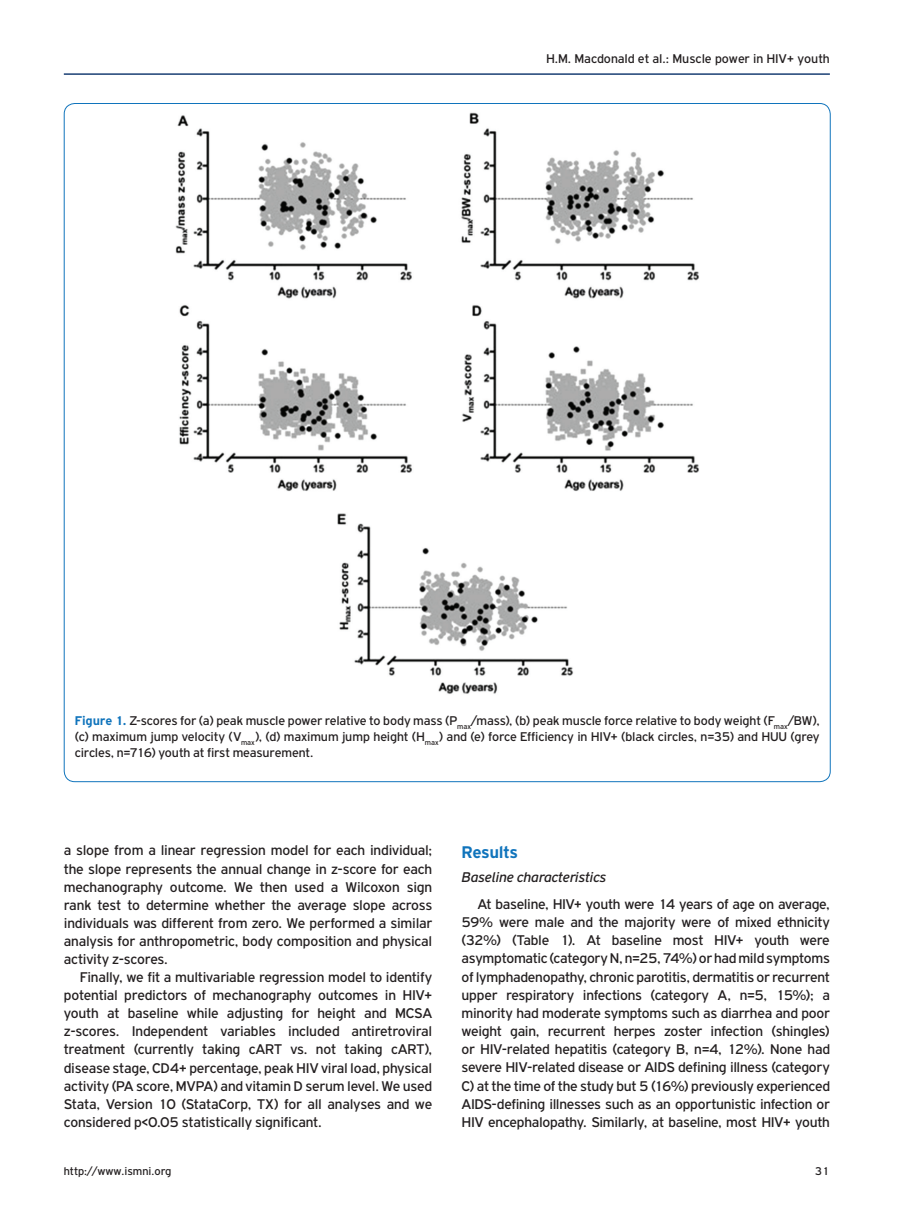
<style>
.page{position:relative;width:915px;height:1212px;background:#fff}
.page>*{position:absolute;margin:0;border:0;box-sizing:border-box;transform-origin:0 0}
.t1{font:700 18px "PF Highway Gothic";letter-spacing:-.025em;color:#1074bc}
.t2{font:15px/18.1px "PF Highway Gothic";letter-spacing:-.015em;color:#231f20;text-align:justify}
.t3{font:italic 15px "PF Highway Gothic";letter-spacing:-.015em;color:#231f20}
.t4{font:13.5px/16.2px "PF Highway Gothic";letter-spacing:-.005em;color:#231f20;text-align:justify}
.t5{font:12px "PF Highway Gothic";color:#231f20}
.s1{font-weight:700;color:#1074bc}
</style>
<div class="page">
<hr style="left:64px;top:73px;width:765px;height:2px;background:#1a3f74">
<img style="left:175px;top:112px;width:524px;height:582px">
<p class="t4" style="left:546px;top:50px;width:285px">H.M. Macdonald et al.: Muscle power in HIV+ youth</p>
<p class="t4" style="left:75px;top:712px;width:746px"><span class="s1">Figure 1.</span> Z-scores for (a) peak muscle power relative to body mass (P<sub>max</sub>/mass), (b) peak muscle force relative to body weight (F<sub>max</sub>/BW), (c) maximum jump velocity (V<sub>max</sub>), (d) maximum jump height (H<sub>max</sub>) and (e) force Efficiency in HIV+ (black circles, n=35) and HUU (grey circles, n=716) youth at first measurement.</p>
<p class="t2" style="left:64px;top:841px;width:370px">a slope from a linear regression model for each individual; the slope represents the annual change in z-score for each mechanography outcome. We then used a Wilcoxon sign rank test to determine whether the average slope across individuals was different from zero. We performed a similar analysis for anthropometric, body composition and physical activity z-scores.</p>
<p class="t2" style="left:64px;top:968px;width:370px;text-indent:16px">Finally, we fit a multivariable regression model to identify potential predictors of mechanography outcomes in HIV+ youth at baseline while adjusting for height and MCSA z-scores. Independent variables included antiretroviral treatment (currently taking cART vs. not taking cART), disease stage, CD4+ percentage, peak HIV viral load, physical activity (PA score, MVPA) and vitamin D serum level. We used Stata, Version 10 (StataCorp, TX) for all analyses and we considered p&lt;0.05 statistically significant.</p>
<p class="t1" style="left:461px;top:842px;width:58px">Results</p>
<p class="t3" style="left:461px;top:869px;width:146px">Baseline characteristics</p>
<p class="t2" style="left:461px;top:895px;width:370px;text-indent:16px">At baseline, HIV+ youth were 14 years of age on average, 59% were male and the majority were of mixed ethnicity (32%) (Table 1). At baseline most HIV+ youth were asymptomatic (category N, n=25, 74%) or had mild symptoms of lymphadenopathy, chronic parotitis, dermatitis or recurrent upper respiratory infections (category A, n=5, 15%); a minority had moderate symptoms such as diarrhea and poor weight gain, recurrent herpes zoster infection (shingles) or HIV-related hepatitis (category B, n=4, 12%). None had severe HIV-related disease or AIDS defining illness (category C) at the time of the study but 5 (16%) previously experienced AIDS-defining illnesses such as an opportunistic infection or HIV encephalopathy. Similarly, at baseline, most HIV+ youth</p>
<p class="t5" style="left:64px;top:1165px;width:109px">http://www.ismni.org</p>
<p class="t5" style="left:814px;top:1165px;width:17px">31</p>
</div>
